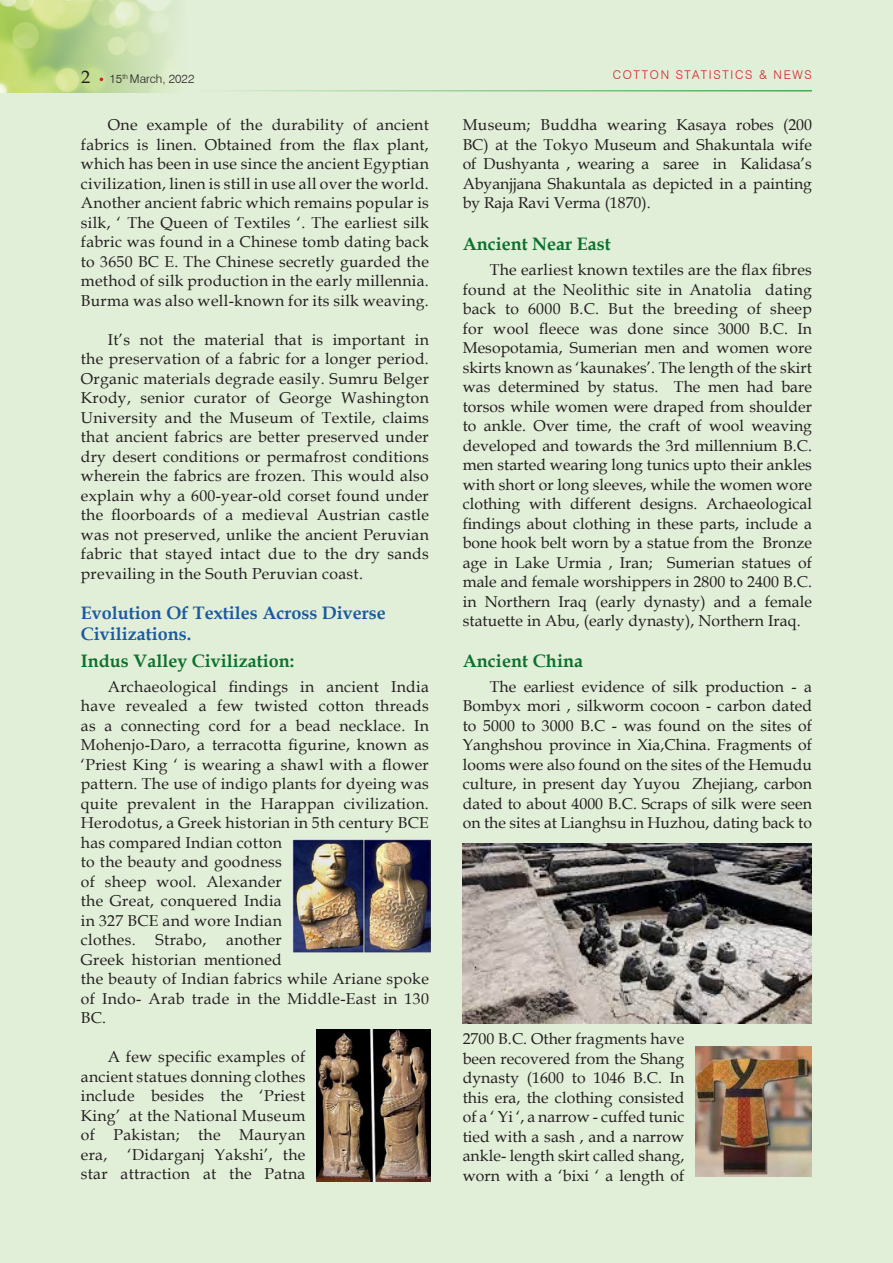
<style>
.page{position:relative;width:893px;height:1263px;background:#e2efd8}
.page>*{position:absolute;margin:0;border:0;box-sizing:border-box;transform-origin:0 0}
.BODY_BOLD{font:700 18px "Book Antiqua";color:#0b712d}
.BODY_BOLD-2{font:700 18px/21px "Book Antiqua";color:#1a5aa1}
.t1{font:18px "Book Antiqua";color:#231f20}
.BODY_TEXT{font:15.75px/19.5px "Book Antiqua";letter-spacing:.02em;color:#231f20;text-align:justify}
.t2{font:300 12px "Swiss 721 BT";letter-spacing:.14em;color:#d1232a}
.t3{font:300 12px "Swiss 721 BT";color:#231f20}
</style>
<div class="page">
<img style="left:0;top:0;width:174px;height:93px">
<hr style="left:186px;top:90px;width:626px;height:2px;background:#40ae49">
<img style="left:293px;top:839px;width:137px;height:113px">
<img style="left:463px;top:844px;width:349px;height:179px">
<img style="left:316px;top:1030px;width:114px;height:152px">
<img style="left:695px;top:1047px;width:117px;height:130px">
<p class="t1" style="left:81px;top:64px;width:10px">2</p>
<p class="t2" style="left:613px;top:67px;width:201px">COTTON STATISTICS &amp; NEWS</p>
<p class="t3" style="left:110px;top:71px;width:86px">15<sup>th</sup> March, 2022</p>
<p class="BODY_TEXT" style="left:81px;top:115px;width:350px;text-indent:27px">One example of the durability of ancient fabrics is linen. Obtained from the flax plant, which has been in use since the ancient Egyptian civilization, linen is still in use all over the world.<br>Another ancient fabric which remains popular is silk, ‘ The Queen of Textiles ‘. The earliest silk fabric was found in a Chinese tomb dating back to 3650 BC E. The Chinese secretly guarded the method of silk production in the early millennia.<br>Burma was also well-known for its silk weaving.</p>
<p class="BODY_TEXT" style="left:81px;top:329px;width:350px;text-indent:27px">It’s not the material that is important in the preservation of a fabric for a longer period.<br>Organic materials degrade easily. Sumru Belger Krody, senior curator of George Washington University and the Museum of Textile, claims that ancient fabrics are better preserved under dry desert conditions or permafrost conditions wherein the fabrics are frozen. This would also explain why a 600-year-old corset found under the floorboards of a medieval Austrian castle was not preserved, unlike the ancient Peruvian fabric that stayed intact due to the dry sands prevailing in the South Peruvian coast.</p>
<p class="BODY_BOLD-2" style="left:81px;top:603px;width:306px">Evolution Of Textiles Across Diverse<br>Civilizations.</p>
<p class="BODY_BOLD" style="left:81px;top:648px;width:215px">Indus Valley Civilization:</p>
<p class="BODY_TEXT" style="left:81px;top:676px;width:350px;text-align:left;text-indent:27px">Archaeological findings in ancient India have revealed a few twisted cotton threads as a connecting cord for a bead necklace. In Mohenjo-Daro, a terracotta figurine, known as ‘Priest King ‘ is wearing a shawl with a flower pattern. The use of indigo plants for dyeing was quite prevalent in the Harappan civilization.<br>Herodotus, a Greek historian in 5th century BCE has compared Indian cotton<br>to the beauty and goodness<br>of sheep wool. Alexander<br>the Great, conquered India<br>in 327 BCE and wore Indian<br>clothes.</p>
<p class="BODY_TEXT" style="left:463px;top:115px;width:351px">Museum; Buddha wearing Kasaya robes (200<br>BC) at the Tokyo Museum and Shakuntala wife of Dushyanta , wearing a saree in Kalidasa’s Abyanjjana Shakuntala as depicted in a painting by Raja Ravi Verma (1870).</p>
<p class="BODY_BOLD" style="left:463px;top:232px;width:149px">Ancient Near East</p>
<p class="BODY_TEXT" style="left:463px;top:260px;width:351px;text-indent:27px">The earliest known textiles are the flax fibres found at the Neolithic site in Anatolia dating back to 6000 B.C. But the breeding of sheep for wool fleece was done since 3000 B.C. In Mesopotamia, Sumerian men and women wore skirts known as ‘kaunakes’. The length of the skirt was determined by status. The men had bare torsos while women were draped from shoulder to ankle. Over time, the craft of wool weaving developed and towards the 3rd millennium B.C. men started wearing long tunics upto their ankles with short or long sleeves, while the women wore clothing with different designs. Archaeological findings about clothing in these parts, include a bone hook belt worn by a statue from the Bronze age in Lake Urmia , Iran; Sumerian statues of male and female worshippers in 2800 to 2400 B.C. in Northern Iraq (early dynasty) and a female statuette in Abu, (early dynasty), Northern Iraq.</p>
<p class="BODY_BOLD" style="left:463px;top:648px;width:122px">Ancient China</p>
<p class="BODY_TEXT" style="left:463px;top:676px;width:351px;text-indent:27px">The earliest evidence of silk production - a Bombyx mori , silkworm cocoon - carbon dated to 5000 to 3000 B.C - was found on the sites of Yanghshou province in Xia,China. Fragments of looms were also found on the sites of the Hemudu culture, in present day Yuyou Zhejiang, carbon dated to about 4000 B.C. Scraps of silk were seen on the sites at Lianghsu in Huzhou, dating back to</p>
<p class="BODY_TEXT" style="left:81px;top:930px;width:350px;text-align:left;text-indent:145px">another<br>Greek historian mentioned<br>the beauty of Indian fabrics while Ariane spoke of Indo- Arab trade in the Middle-East in 130<br>BC.</p>
<p class="BODY_TEXT" style="left:81px;top:1047px;width:226px;text-indent:27px">A few specific examples of ancient statues donning clothes include besides the ‘Priest King’ at the National Museum of Pakistan; the Mauryan era,</p>
<p class="BODY_TEXT" style="left:156px;top:930px;width:52px">Strabo,</p>
<p class="BODY_TEXT" style="left:463px;top:1029px;width:223px">2700 B.C. Other fragments have been recovered from the Shang dynasty (1600 to 1046 B.C. In this era, the clothing consisted of a ‘ Yi ‘, a narrow - cuffed tunic tied with a sash , and a narrow ankle- length skirt called shang, worn with a ‘bixi ‘ a length of</p>
<p class="BODY_TEXT" style="left:81px;top:1144px;width:226px;text-align:right">‘Didarganj Yakshi’, the<br>star attraction at the Patna</p>
</div>
